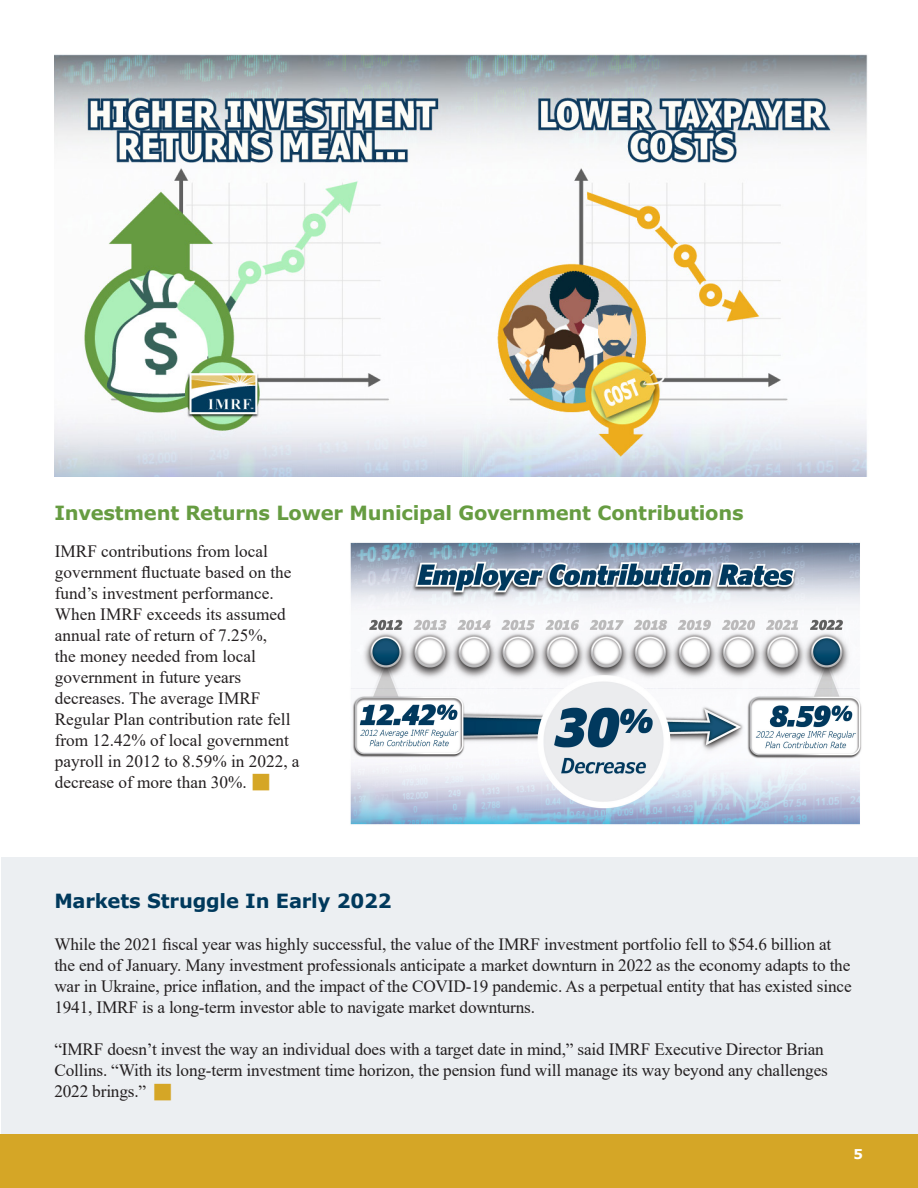
<style>
.page{position:relative;width:918px;height:1188px;background:#fff}
.page>*{position:absolute;margin:0;border:0;box-sizing:border-box;transform-origin:0 0}
.Subhead_-_Dark_Blue{font:700 19.5px "Verdana Pro";letter-spacing:-.01em;color:#669c41}
.Subhead_-_Dark_Blue-2{font:700 19.5px "Verdana Pro";letter-spacing:-.01em;color:#00395c}
.Subhead_-_Dark_Blue-3{font:17.25px/21px "Times New Roman";letter-spacing:-.01em;color:#231f20}
.t1{font:700 13.5px "Verdana";color:#fff}
</style>
<div class="page">
<div style="left:0;top:1134px;width:918px;height:54px;background:#d5a626"></div>
<div style="left:2px;top:857px;width:916px;height:277px;background:#eceff2"></div>
<img style="left:350px;top:542px;width:512px;height:283px">
<img style="left:54px;top:54px;width:814px;height:422px">
<p class="Subhead_-_Dark_Blue" style="left:54px;top:500px;width:691px">Investment Returns Lower Municipal Government Contributions</p>
<p class="Subhead_-_Dark_Blue-3" style="left:55px;top:540px;width:246px">IMRF contributions from local government fluctuate based on the fund’s investment performance.<br>When IMRF exceeds its assumed annual rate of return of 7.25%,<br>the money needed from local government in future years decreases. The average IMRF<br>Regular Plan contribution rate fell from 12.42% of local government payroll in 2012 to 8.59% in 2022, a decrease of more than 30%.</p>
<p class="Subhead_-_Dark_Blue-2" style="left:54px;top:888px;width:339px">Markets Struggle In Early 2022</p>
<p class="Subhead_-_Dark_Blue-3" style="left:54px;top:933px;width:799px">While the 2021 fiscal year was highly successful, the value of the IMRF investment portfolio fell to $54.6 billion at the end of January. Many investment professionals anticipate a market downturn in 2022 as the economy adapts to the war in Ukraine, price inflation, and the impact of the COVID-19 pandemic. As a perpetual entity that has existed since 1941, IMRF is a long-term investor able to navigate market downturns.</p>
<p class="Subhead_-_Dark_Blue-3" style="left:54px;top:1038px;width:775px">“IMRF doesn’t invest the way an individual does with a target date in mind,” said IMRF Executive Director Brian<br>Collins. “With its long-term investment time horizon, the pension fund will manage its way beyond any challenges<br>2022 brings.”</p>
<p class="t1" style="left:853px;top:1144px;width:11px">5</p>
</div>
